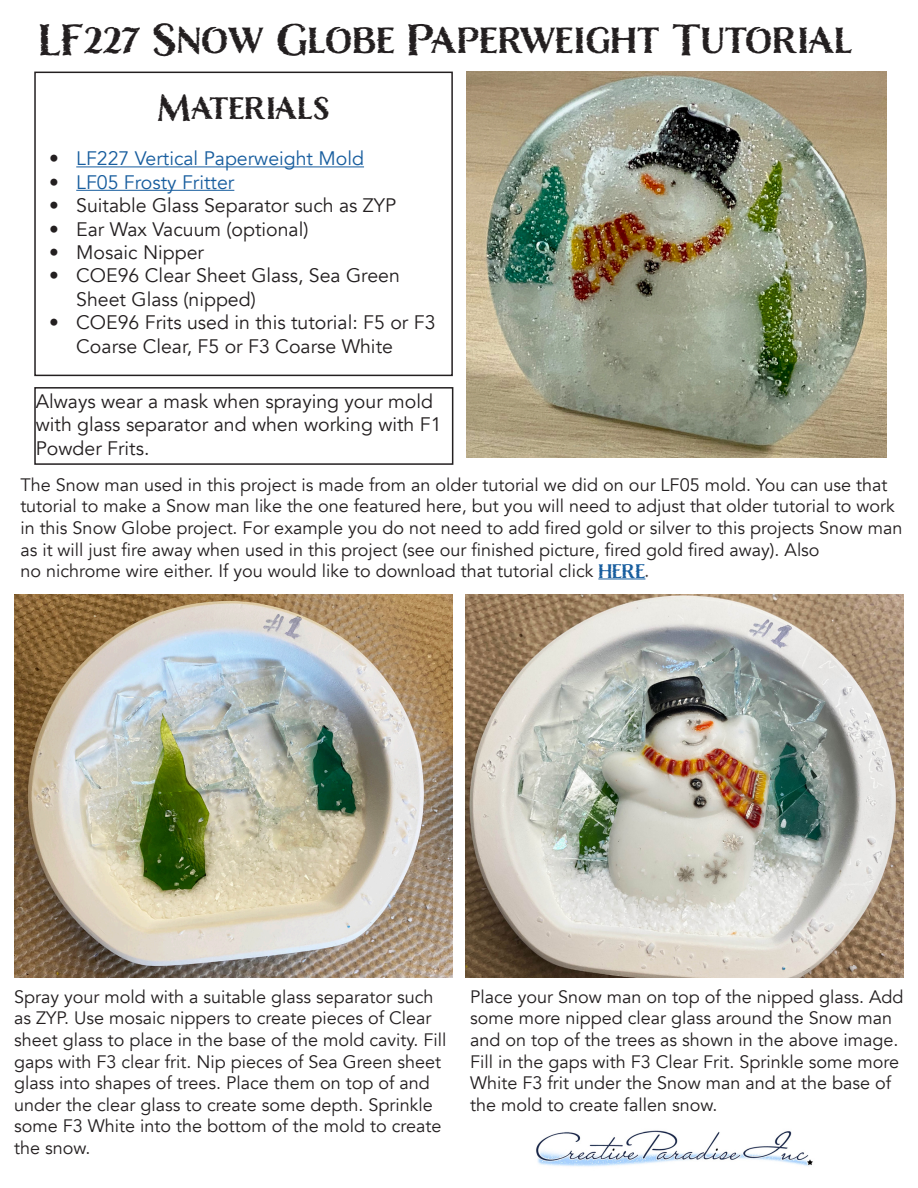
<style>
.page{position:relative;width:918px;height:1188px;background:#fff}
.page>*{position:absolute;margin:0;border:0;box-sizing:border-box;transform-origin:0 0}
.t1{font:700 40.5px "Nelson";color:#231f20}
.t2{font:700 34.5px "Nelson";color:#231f20}
.t3{font:19.5px/23.4px "Avenir";color:#231f20}
.t4{font:19.5px "Avenir";color:#175d9e}
.t5{font:18px/21.6px "Avenir";color:#231f20}
.s1{color:#231f20}
.s2{font-family:"Nelson";font-weight:700;color:#175d9e}
.s3{font-family:"Nelson";font-weight:700}
</style>
<div class="page">
<img style="left:466px;top:72px;width:420px;height:385px">
<img style="left:536px;top:1130px;width:277px;height:37px">
<hr style="left:76px;top:166px;width:288px;height:1px;background:#175d9e">
<hr style="left:76px;top:190px;width:158px;height:1px;background:#175d9e">
<div style="left:34px;top:72px;width:419px;height:304px;border:2px solid #231f20"></div>
<div style="left:34px;top:387px;width:419px;height:78px;border:2px solid #231f20"></div>
<hr style="left:598px;top:579px;width:47px;height:1px;background:#175d9e">
<img style="left:14px;top:594px;width:438px;height:383px">
<img style="left:466px;top:594px;width:438px;height:383px">
<p class="t1" style="left:39px;top:12px;width:816px">LF227 Snow Globe Paperweight Tutorial</p>
<p class="t2" style="left:158px;top:84px;width:174px">Materials</p>
<p class="t4" style="left:49px;top:147px;width:316px"><span class="s1">•</span> LF227 Vertical Paperweight Mold</p>
<p class="t4" style="left:49px;top:171px;width:187px"><span class="s1">•</span> LF05 Frosty Fritter</p>
<p class="t3" style="left:49px;top:194px;width:348px">• Suitable Glass Separator such as ZYP</p>
<p class="t3" style="left:49px;top:218px;width:261px">• Ear Wax Vacuum (optional)</p>
<p class="t3" style="left:49px;top:241px;width:156px">• Mosaic Nipper</p>
<p class="t3" style="left:76px;top:264px;width:325px;text-indent:-27px">• COE96 Clear Sheet Glass, Sea Green<br>Sheet Glass (nipped)</p>
<p class="t3" style="left:76px;top:311px;width:361px;text-indent:-27px">• COE96 Frits used in this tutorial: F5 or F3<br>Coarse Clear, F5 or F3 Coarse White</p>
<p class="t3" style="left:36px;top:390px;width:407px">Always wear a mask when spraying your mold with glass separator and when working with F1<br>Powder Frits.</p>
<p class="t5" style="left:20px;top:474px;width:869px">The Snow man used in this project is made from an older tutorial we did on our LF05 mold. You can use that</p>
<p class="t5" style="left:20px;top:496px;width:884px">tutorial to make a Snow man like the one featured here, but you will need to adjust that older tutorial to work in this Snow Globe project. For example you do not need to add fired gold or silver to this projects Snow man as it will just fire away when used in this project (see our finished picture, fired gold fired away). Also</p>
<p class="t5" style="left:20px;top:561px;width:629px">no nichrome wire either. If you would like to download that tutorial click <span class="s2">HERE</span><span class="s3">.</span></p>
<p class="t5" style="left:14px;top:986px;width:434px">Spray your mold with a suitable glass separator such as ZYP. Use mosaic nippers to create pieces of Clear sheet glass to place in the base of the mold cavity. Fill gaps with F3 clear frit. Nip pieces of Sea Green sheet glass into shapes of trees. Place them on top of and under the clear glass to create some depth. Sprinkle some F3 White into the bottom of the mold to create the snow.</p>
<p class="t5" style="left:470px;top:986px;width:435px">Place your Snow man on top of the nipped glass. Add some more nipped clear glass around the Snow man and on top of the trees as shown in the above image.<br>Fill in the gaps with F3 Clear Frit. Sprinkle some more White F3 frit under the Snow man and at the base of the mold to create fallen snow.</p>
</div>
